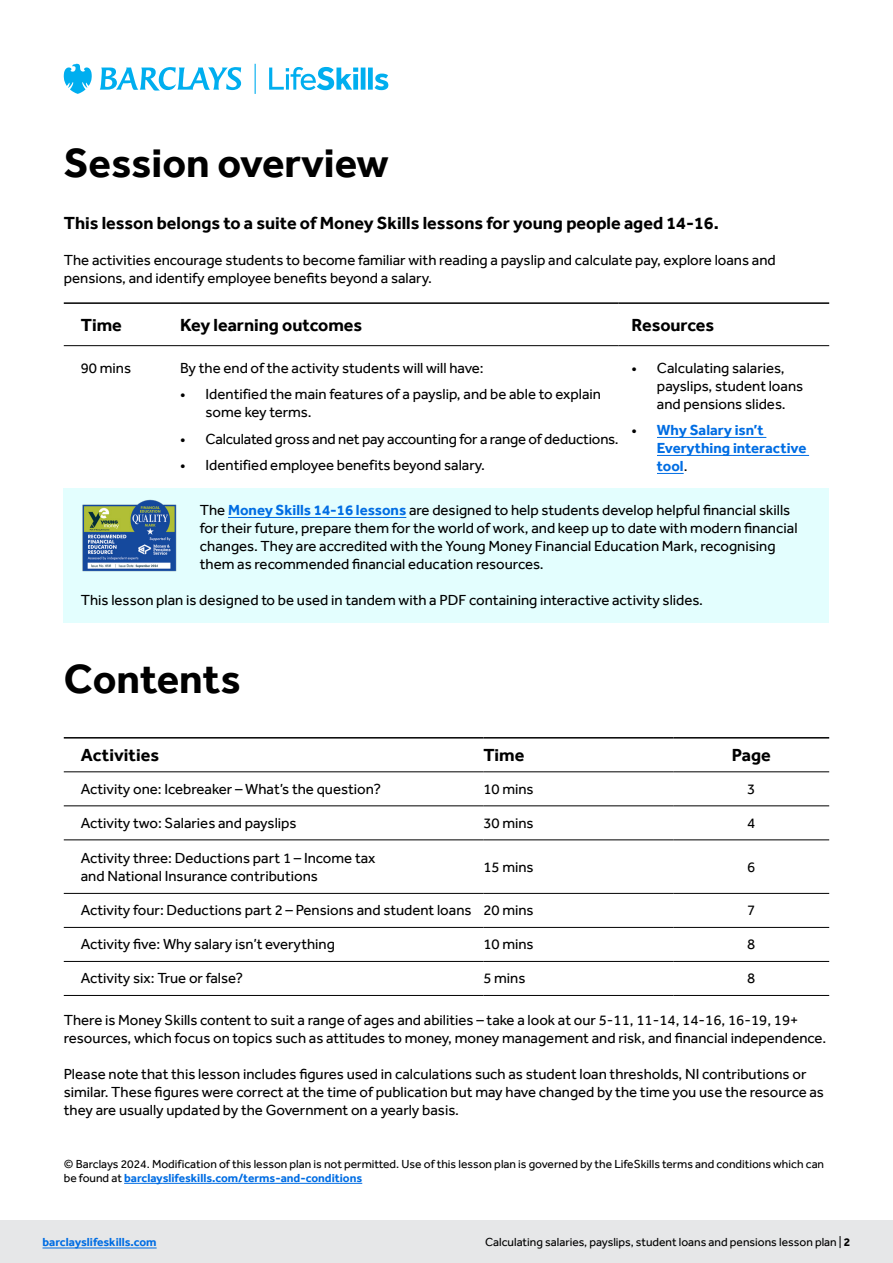
<style>
.page{position:relative;width:893px;height:1263px;background:#fff}
.page>*{position:absolute;margin:0;border:0;box-sizing:border-box;transform-origin:0 0}
.t1{font:700 42px "Barclays Effra";color:#000}
.Overview_subhead{font:700 18px "Barclays Effra";color:#000}
.Table_header{font:700 18px "Barclays Effra";color:#000}
.Body_copy{font:15px/18px "Barclays Effra";color:#000}
.Bullets_10_12{font:15px/18px "Barclays Effra";color:#000}
.Bullets_10_12-2{font:700 15px/18px "Barclays Effra";color:#006de3}
.t2{font:12px/14.4px "Barclays Effra";color:#000}
.t3{font:700 12px "Barclays Effra";color:#006de3}
.s1{font-weight:400;color:#000}
.s2{font-weight:700;color:#006de3}
.s3{font-weight:700}
</style>
<div class="page">
<svg style="left:64px;top:346px;width:765px;height:127px"></svg>
<div style="left:64px;top:488px;width:765px;height:134px;background:#e3fefe"></div>
<hr style="left:64px;top:345px;width:116px;height:1px;background:#000">
<hr style="left:180px;top:345px;width:439px;height:1px;background:#000">
<hr style="left:619px;top:345px;width:210px;height:1px;background:#000">
<hr style="left:64px;top:302px;width:116px;height:2px;background:#000">
<hr style="left:180px;top:302px;width:439px;height:2px;background:#000">
<hr style="left:619px;top:302px;width:210px;height:2px;background:#000">
<hr style="left:657px;top:437px;width:109px;height:1px;background:#006de3">
<hr style="left:657px;top:455px;width:152px;height:1px;background:#006de3">
<svg style="left:657px;top:473px;width:27px;height:1px"></svg>
<hr style="left:228px;top:517px;width:178px;height:1px;background:#006de3">
<img style="left:82px;top:499px;width:95px;height:73px">
<svg style="left:64px;top:738px;width:765px;height:257px"></svg>
<hr style="left:64px;top:771px;width:419px;height:1px;background:#000">
<hr style="left:483px;top:771px;width:190px;height:1px;background:#000">
<hr style="left:673px;top:771px;width:156px;height:1px;background:#000">
<hr style="left:64px;top:805px;width:419px;height:1px;background:#000">
<hr style="left:483px;top:805px;width:190px;height:1px;background:#000">
<hr style="left:673px;top:805px;width:156px;height:1px;background:#000">
<hr style="left:64px;top:839px;width:419px;height:1px;background:#000">
<hr style="left:483px;top:839px;width:190px;height:1px;background:#000">
<hr style="left:673px;top:839px;width:156px;height:1px;background:#000">
<hr style="left:64px;top:893px;width:419px;height:1px;background:#000">
<hr style="left:483px;top:893px;width:190px;height:1px;background:#000">
<hr style="left:673px;top:893px;width:156px;height:1px;background:#000">
<hr style="left:64px;top:927px;width:419px;height:1px;background:#000">
<hr style="left:483px;top:927px;width:190px;height:1px;background:#000">
<hr style="left:673px;top:927px;width:156px;height:1px;background:#000">
<hr style="left:64px;top:961px;width:419px;height:1px;background:#000">
<hr style="left:483px;top:961px;width:190px;height:1px;background:#000">
<hr style="left:673px;top:961px;width:156px;height:1px;background:#000">
<hr style="left:64px;top:995px;width:419px;height:1px;background:#000">
<hr style="left:483px;top:995px;width:190px;height:1px;background:#000">
<hr style="left:673px;top:995px;width:156px;height:1px;background:#000">
<hr style="left:64px;top:737px;width:419px;height:1px;background:#000">
<hr style="left:483px;top:737px;width:190px;height:1px;background:#000">
<hr style="left:673px;top:737px;width:156px;height:1px;background:#000">
<hr style="left:124px;top:1183px;width:238px;height:1px;background:#006de3">
<div style="left:0;top:1220px;width:893px;height:43px;background:#e6e7e8"></div>
<svg style="left:64px;top:64px;width:324px;height:30px"></svg>
<hr style="left:43px;top:1248px;width:114px;height:1px;background:#006de3">
<h2 class="t1" style="left:64px;top:138px;width:327px">Session overview</h2>
<p class="Overview_subhead" style="left:64px;top:212px;width:656px">This lesson belongs to a suite of Money Skills lessons for young people aged 14-16.</p>
<p class="Body_copy" style="left:64px;top:251px;width:713px">The activities encourage students to become familiar with reading a payslip and calculate pay, explore loans and pensions, and identify employee benefits beyond a salary.</p>
<p class="Table_header" style="left:81px;top:314px;width:43px">Time</p>
<p class="Table_header" style="left:180px;top:314px;width:184px">Key learning outcomes</p>
<p class="Table_header" style="left:631px;top:314px;width:84px">Resources</p>
<p class="Body_copy" style="left:81px;top:358px;width:52px">90 mins</p>
<p class="Bullets_10_12" style="left:180px;top:358px;width:305px">By the end of the activity students will will have:</p>
<p class="Bullets_10_12" style="left:206px;top:385px;width:397px;text-indent:-26px">• Identified the main features of a payslip, and be able to explain some key terms.</p>
<p class="Bullets_10_12" style="left:180px;top:429px;width:440px">• Calculated gross and net pay accounting for a range of deductions.</p>
<p class="Bullets_10_12" style="left:180px;top:456px;width:306px">• Identified employee benefits beyond salary.</p>
<p class="Bullets_10_12" style="left:657px;top:358px;width:148px;text-indent:-26px">• Calculating salaries, payslips, student loans and pensions slides.</p>
<p class="Bullets_10_12-2" style="left:657px;top:421px;width:151px;text-indent:-26px"><span class="s1">•</span> Why Salary isn’t<br>Everything interactive tool<span class="s1">.</span></p>
<p class="Body_copy" style="left:200px;top:501px;width:592px">The <span class="s2">Money Skills 14-16 lessons</span> are designed to help students develop helpful financial skills</p>
<p class="Body_copy" style="left:200px;top:519px;width:599px">for their future, prepare them for the world of work, and keep up to date with modern financial</p>
<p class="Body_copy" style="left:200px;top:537px;width:577px">changes. They are accredited with the Young Money Financial Education Mark, recognising</p>
<p class="Body_copy" style="left:200px;top:555px;width:345px">them as recommended financial education resources.</p>
<p class="Body_copy" style="left:81px;top:591px;width:624px">This lesson plan is designed to be used in tandem with a PDF containing interactive activity slides.</p>
<h2 class="t1" style="left:64px;top:654px;width:178px">Contents</h2>
<p class="Table_header" style="left:81px;top:744px;width:80px">Activities</p>
<p class="Table_header" style="left:483px;top:744px;width:43px">Time</p>
<p class="Table_header" style="left:732px;top:744px;width:41px">Page</p>
<p class="Body_copy" style="left:81px;top:780px;width:302px">Activity one: Icebreaker – What’s the question?</p>
<p class="Body_copy" style="left:483px;top:780px;width:52px">10 mins</p>
<p class="Body_copy" style="left:747px;top:780px;width:10px">3</p>
<p class="Body_copy" style="left:81px;top:814px;width:217px">Activity two: Salaries and payslips</p>
<p class="Body_copy" style="left:483px;top:814px;width:52px">30 mins</p>
<p class="Body_copy" style="left:747px;top:814px;width:10px">4</p>
<p class="Body_copy" style="left:81px;top:848px;width:296px">Activity three: Deductions part 1 – Income tax and National Insurance contributions</p>
<p class="Body_copy" style="left:483px;top:857px;width:52px">15 mins</p>
<p class="Body_copy" style="left:747px;top:857px;width:10px">6</p>
<p class="Body_copy" style="left:81px;top:901px;width:392px">Activity four: Deductions part 2 – Pensions and student loans</p>
<p class="Body_copy" style="left:483px;top:901px;width:52px">20 mins</p>
<p class="Body_copy" style="left:747px;top:901px;width:10px">7</p>
<p class="Body_copy" style="left:81px;top:935px;width:256px">Activity five: Why salary isn’t everything</p>
<p class="Body_copy" style="left:483px;top:935px;width:52px">10 mins</p>
<p class="Body_copy" style="left:747px;top:935px;width:10px">8</p>
<p class="Body_copy" style="left:81px;top:969px;width:164px">Activity six: True or false?</p>
<p class="Body_copy" style="left:483px;top:969px;width:44px">5 mins</p>
<p class="Body_copy" style="left:747px;top:969px;width:10px">8</p>
<p class="Body_copy" style="left:64px;top:1011px;width:764px">There is Money Skills content to suit a range of ages and abilities – take a look at our 5-11, 11-14, 14-16, 16-19, 19+ resources, which focus on topics such as attitudes to money, money management and risk, and financial independence.</p>
<p class="Body_copy" style="left:64px;top:1065px;width:762px">Please note that this lesson includes figures used in calculations such as student loan thresholds, NI contributions or similar. These figures were correct at the time of publication but may have changed by the time you use the resource as they are usually updated by the Government on a yearly basis.</p>
<p class="t2" style="left:64px;top:1156px;width:762px">© Barclays 2024. Modification of this lesson plan is not permitted. Use of this lesson plan is governed by the LifeSkills terms and conditions which can be found at <span class="s2">barclayslifeskills.com/terms-and-conditions</span></p>
<p class="t3" style="left:43px;top:1234px;width:116px">barclayslifeskills.com</p>
<p class="t2" style="left:485px;top:1234px;width:367px">Calculating salaries, payslips, student loans and pensions lesson plan | <span class="s3">2</span></p>
</div>
